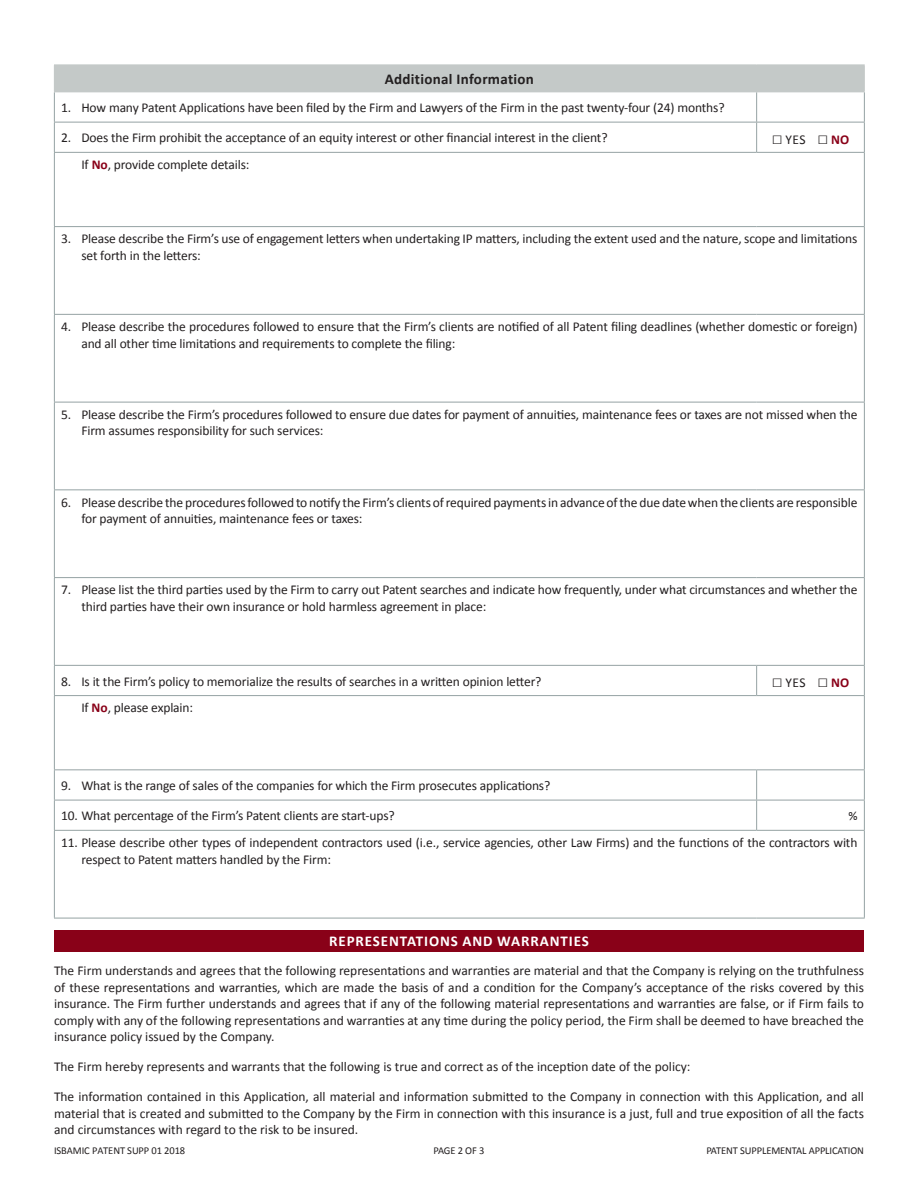
<style>
.page{position:relative;width:918px;height:1188px;background:#fff}
.page>*{position:absolute;margin:0;border:0;box-sizing:border-box;transform-origin:0 0}
.t1{font:700 15px "Calibri";letter-spacing:.06em;color:#fff}
.t2{font:700 15px "Calibri";letter-spacing:.02em;color:#231f20}
.t3{font:13.5px/16.5px "Calibri";letter-spacing:-.01em;color:#231f20}
.t4{font:12.75px "Calibri";color:#231f20}
.t5{font:10.5px "Calibri";letter-spacing:-.01em;color:#231f20}
.s1{font-family:"Franklin Gothic";font-weight:500;font-size:18px}
.s2{font-weight:700;color:#890118}
</style>
<div class="page">
<div style="left:54px;top:931px;width:810px;height:21px;background:#890118"></div>
<div style="left:54px;top:65px;width:810px;height:27px;background:#c4c9c8"></div>
<hr style="left:54px;top:92px;width:1px;height:30px;background:#95a2a3">
<hr style="left:756px;top:92px;width:1px;height:30px;background:#95a2a3">
<hr style="left:864px;top:92px;width:1px;height:30px;background:#95a2a3">
<hr style="left:54px;top:122px;width:703px;height:1px;background:#95a2a3">
<hr style="left:54px;top:122px;width:1px;height:30px;background:#95a2a3">
<hr style="left:757px;top:122px;width:108px;height:1px;background:#95a2a3">
<hr style="left:756px;top:122px;width:1px;height:30px;background:#95a2a3">
<hr style="left:864px;top:122px;width:1px;height:30px;background:#95a2a3">
<hr style="left:54px;top:152px;width:703px;height:1px;background:#95a2a3">
<hr style="left:54px;top:153px;width:1px;height:73px;background:#95a2a3">
<hr style="left:757px;top:152px;width:108px;height:1px;background:#95a2a3">
<hr style="left:864px;top:153px;width:1px;height:73px;background:#95a2a3">
<hr style="left:54px;top:226px;width:703px;height:1px;background:#95a2a3">
<hr style="left:54px;top:227px;width:1px;height:87px;background:#95a2a3">
<hr style="left:757px;top:226px;width:108px;height:1px;background:#95a2a3">
<hr style="left:864px;top:227px;width:1px;height:87px;background:#95a2a3">
<hr style="left:54px;top:314px;width:703px;height:1px;background:#95a2a3">
<hr style="left:54px;top:315px;width:1px;height:87px;background:#95a2a3">
<hr style="left:757px;top:314px;width:108px;height:1px;background:#95a2a3">
<hr style="left:864px;top:315px;width:1px;height:87px;background:#95a2a3">
<hr style="left:54px;top:402px;width:703px;height:1px;background:#95a2a3">
<hr style="left:54px;top:402px;width:1px;height:87px;background:#95a2a3">
<hr style="left:757px;top:402px;width:108px;height:1px;background:#95a2a3">
<hr style="left:864px;top:402px;width:1px;height:87px;background:#95a2a3">
<hr style="left:54px;top:489px;width:703px;height:1px;background:#95a2a3">
<hr style="left:54px;top:490px;width:1px;height:87px;background:#95a2a3">
<hr style="left:757px;top:489px;width:108px;height:1px;background:#95a2a3">
<hr style="left:864px;top:490px;width:1px;height:87px;background:#95a2a3">
<hr style="left:54px;top:577px;width:703px;height:1px;background:#95a2a3">
<hr style="left:54px;top:578px;width:1px;height:87px;background:#95a2a3">
<hr style="left:757px;top:577px;width:108px;height:1px;background:#95a2a3">
<hr style="left:864px;top:578px;width:1px;height:87px;background:#95a2a3">
<hr style="left:54px;top:665px;width:703px;height:1px;background:#95a2a3">
<svg style="left:54px;top:666px;width:1px;height:29px"></svg>
<hr style="left:757px;top:665px;width:108px;height:1px;background:#95a2a3">
<svg style="left:756px;top:666px;width:1px;height:29px"></svg>
<svg style="left:864px;top:666px;width:1px;height:29px"></svg>
<hr style="left:54px;top:695px;width:703px;height:1px;background:#95a2a3">
<hr style="left:54px;top:696px;width:1px;height:73px;background:#95a2a3">
<hr style="left:757px;top:695px;width:108px;height:1px;background:#95a2a3">
<hr style="left:864px;top:696px;width:1px;height:73px;background:#95a2a3">
<hr style="left:54px;top:769px;width:703px;height:1px;background:#95a2a3">
<hr style="left:54px;top:770px;width:1px;height:30px;background:#95a2a3">
<hr style="left:757px;top:769px;width:108px;height:1px;background:#95a2a3">
<hr style="left:756px;top:770px;width:1px;height:30px;background:#95a2a3">
<hr style="left:864px;top:770px;width:1px;height:30px;background:#95a2a3">
<hr style="left:54px;top:800px;width:703px;height:1px;background:#95a2a3">
<hr style="left:54px;top:800px;width:1px;height:30px;background:#95a2a3">
<hr style="left:757px;top:800px;width:108px;height:1px;background:#95a2a3">
<hr style="left:756px;top:800px;width:1px;height:30px;background:#95a2a3">
<hr style="left:864px;top:800px;width:1px;height:30px;background:#95a2a3">
<hr style="left:54px;top:830px;width:703px;height:1px;background:#95a2a3">
<hr style="left:54px;top:831px;width:1px;height:87px;background:#95a2a3">
<hr style="left:757px;top:830px;width:108px;height:1px;background:#95a2a3">
<hr style="left:864px;top:831px;width:1px;height:87px;background:#95a2a3">
<hr style="left:54px;top:918px;width:703px;height:1px;background:#95a2a3">
<hr style="left:757px;top:918px;width:108px;height:1px;background:#95a2a3">
<hr style="left:54px;top:64px;width:703px;height:1px;background:#c4c9c8">
<hr style="left:757px;top:64px;width:108px;height:1px;background:#c4c9c8">
<svg style="left:864px;top:65px;width:1px;height:27px"></svg>
<hr style="left:54px;top:92px;width:703px;height:1px;background:#c4c9c8">
<hr style="left:757px;top:92px;width:108px;height:1px;background:#c4c9c8">
<p class="t2" style="left:385px;top:70px;width:151px">Additional Information</p>
<p class="t3" style="left:61px;top:99px;width:665px">1. How many Patent Applications have been filed by the Firm and Lawyers of the Firm in the past twenty-four (24) months?</p>
<p class="t3" style="left:61px;top:129px;width:548px">2. Does the Firm prohibit the acceptance of an equity interest or other financial interest in the client?</p>
<p class="t3" style="left:772px;top:130px;width:79px"><span class="s1">□</span> YES <span class="s1">□</span> <span class="s2">NO</span></p>
<p class="t3" style="left:81px;top:156px;width:170px">If <span class="s2">No</span>, provide complete details:</p>
<p class="t3" style="left:81px;top:230px;width:778px;text-indent:-20px">3. Please describe the Firm’s use of engagement letters when undertaking IP matters, including the extent used and the nature, scope and limitations set forth in the letters:</p>
<p class="t3" style="left:81px;top:318px;width:778px;text-indent:-20px">4. Please describe the procedures followed to ensure that the Firm’s clients are notified of all Patent filing deadlines (whether domestic or foreign) and all other time limitations and requirements to complete the filing:</p>
<p class="t3" style="left:81px;top:406px;width:778px;text-indent:-20px">5. Please describe the Firm’s procedures followed to ensure due dates for payment of annuities, maintenance fees or taxes are not missed when the<br>Firm assumes responsibility for such services:</p>
<p class="t3" style="left:81px;top:493px;width:778px;text-indent:-20px">6. Please describe the procedures followed to notify the Firm’s clients of required payments in advance of the due date when the clients are responsible for payment of annuities, maintenance fees or taxes:</p>
<p class="t3" style="left:81px;top:581px;width:778px;text-indent:-20px">7. Please list the third parties used by the Firm to carry out Patent searches and indicate how frequently, under what circumstances and whether the third parties have their own insurance or hold harmless agreement in place:</p>
<p class="t3" style="left:61px;top:672px;width:482px">8. Is it the Firm’s policy to memorialize the results of searches in a written opinion letter?</p>
<p class="t3" style="left:772px;top:673px;width:79px"><span class="s1">□</span> YES <span class="s1">□</span> <span class="s2">NO</span></p>
<p class="t3" style="left:81px;top:699px;width:113px">If <span class="s2">No</span>, please explain:</p>
<p class="t3" style="left:61px;top:777px;width:491px">9. What is the range of sales of the companies for which the Firm prosecutes applications?</p>
<p class="t3" style="left:61px;top:807px;width:335px">10. What percentage of the Firm’s Patent clients are start-ups?</p>
<p class="t4" style="left:849px;top:808px;width:11px">%</p>
<p class="t3" style="left:81px;top:834px;width:778px;text-indent:-20px">11. Please describe other types of independent contractors used (i.e., service agencies, other Law Firms) and the functions of the contractors with respect to Patent matters handled by the Firm:</p>
<p class="t1" style="left:329px;top:932px;width:261px">REPRESENTATIONS AND WARRANTIES</p>
<p class="t3" style="left:54px;top:962px;width:812px;text-align:justify">The Firm understands and agrees that the following representations and warranties are material and that the Company is relying on the truthfulness of these representations and warranties, which are made the basis of and a condition for the Company’s acceptance of the risks covered by this insurance. The Firm further understands and agrees that if any of the following material representations and warranties are false, or if Firm fails to comply with any of the following representations and warranties at any time during the policy period, the Firm shall be deemed to have breached the insurance policy issued by the Company.</p>
<p class="t3" style="left:54px;top:1058px;width:638px">The Firm hereby represents and warrants that the following is true and correct as of the inception date of the policy:</p>
<p class="t3" style="left:54px;top:1088px;width:812px;text-align:justify">The information contained in this Application, all material and information submitted to the Company in connection with this Application, and all material that is created and submitted to the Company by the Firm in connection with this insurance is a just, full and true exposition of all the facts and circumstances with regard to the risk to be insured.</p>
<p class="t5" style="left:54px;top:1143px;width:133px">ISBAMIC PATENT SUPP 01 2018</p>
<p class="t5" style="left:434px;top:1144px;width:52px">PAGE 2 OF 3</p>
<p class="t5" style="left:706px;top:1144px;width:159px">PATENT SUPPLEMENTAL APPLICATION</p>
</div>
